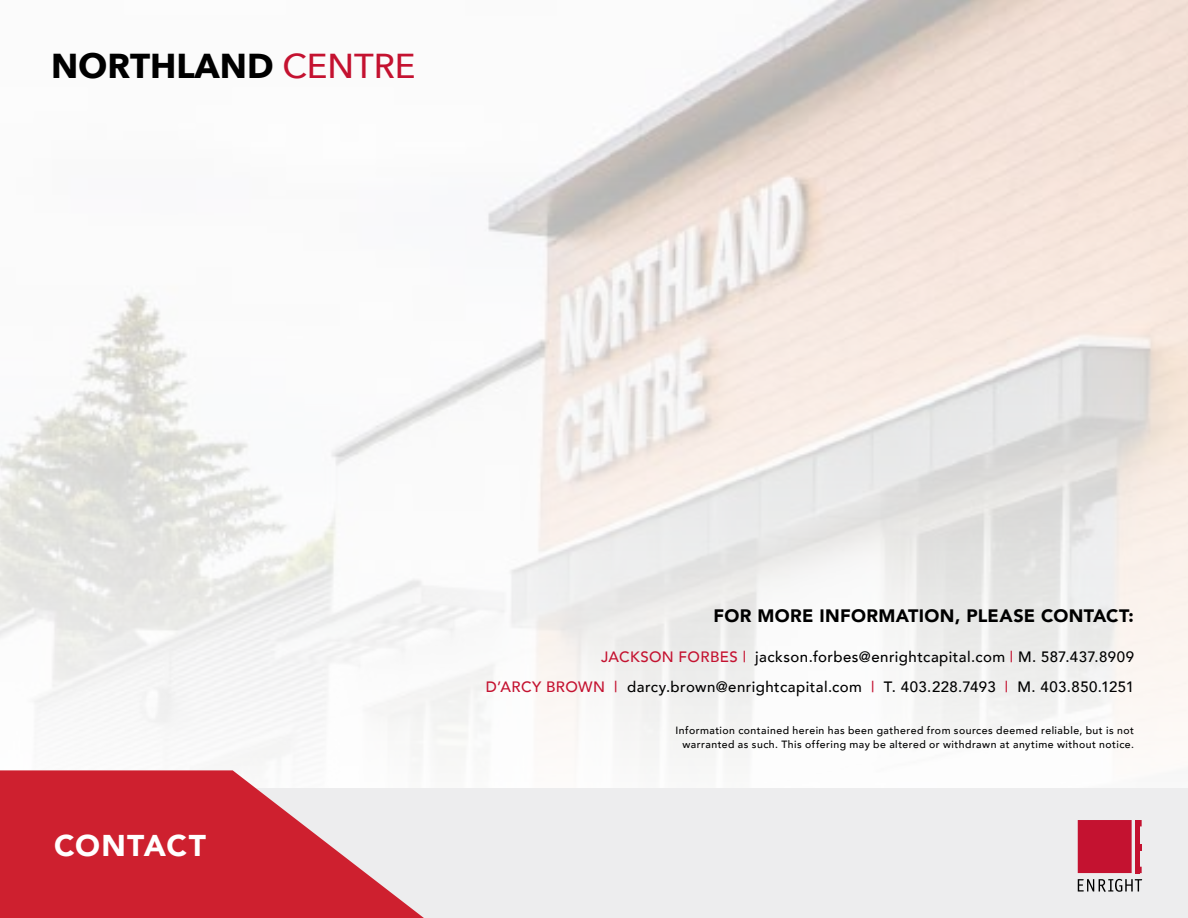
<style>
.page{position:relative;width:1188px;height:918px;background:#fff}
.page>*{position:absolute;margin:0;border:0;box-sizing:border-box;transform-origin:0 0}
.t1{font:700 34.5px "Avenir Next";color:#000}
.t2{font:900 30px "Avenir";letter-spacing:.03em;color:#fff}
.t3{font:900 21px "Avenir";letter-spacing:.05em;color:#fff}
.t4{font:900 18px "Avenir";letter-spacing:.02em;color:#000}
.t5{font:500 15px/30px "Avenir";letter-spacing:.03em;color:#000;text-align:right}
.t6{font:500 10.5px/13.5px "Avenir";letter-spacing:.045em;color:#000;text-align:right}
.s1{font-weight:500;color:#c41230}
.s2{color:#c41230}
</style>
<div class="page">
<div style="left:0;top:788px;width:1188px;height:130px;background:#ededee"></div>
<svg style="left:0;top:770px;width:424px;height:148px;fill:#ce202f"></svg>
<div style="left:1078px;top:820px;width:54px;height:53px;background:#c41230"></div>
<div style="left:1135px;top:820px;width:7px;height:6px;background:#c41230"></div>
<div style="left:1135px;top:844px;width:7px;height:7px;background:#c41230"></div>
<div style="left:1135px;top:867px;width:7px;height:6px;background:#c41230"></div>
<hr style="left:1135px;top:820px;width:4px;height:53px;background:#c41230">
<svg style="left:1078px;top:879px;width:64px;height:13px"></svg>
<h1 class="t1" style="left:51px;top:36px;width:366px">NORTHLAND <span class="s1">CENTRE</span></h1>
<h2 class="t2" style="left:54px;top:820px;width:154px">CONTACT</h2>
<h3 class="t3" style="left:54px;top:827px;width:119px">LOCATION</h3>
<h3 class="t4" style="left:714px;top:600px;width:422px">FOR MORE INFORMATION, PLEASE CONTACT:</h3>
<h3 class="t5" style="left:486px;top:641px;width:650px"><span class="s2">JACKSON FORBES |</span> jackson.forbes@enrightcapital.com <span class="s2">|</span> M. 587.437.8909<br><span class="s2">D’ARCY BROWN |</span> darcy.brown@enrightcapital.com <span class="s2">|</span> T. 403.228.7493 <span class="s2">|</span> M. 403.850.1251</h3>
<p class="t6" style="left:676px;top:723px;width:460px">Information contained herein has been gathered from sources deemed reliable, but is not warranted as such. This offering may be altered or withdrawn at anytime without notice.</p>
</div>
